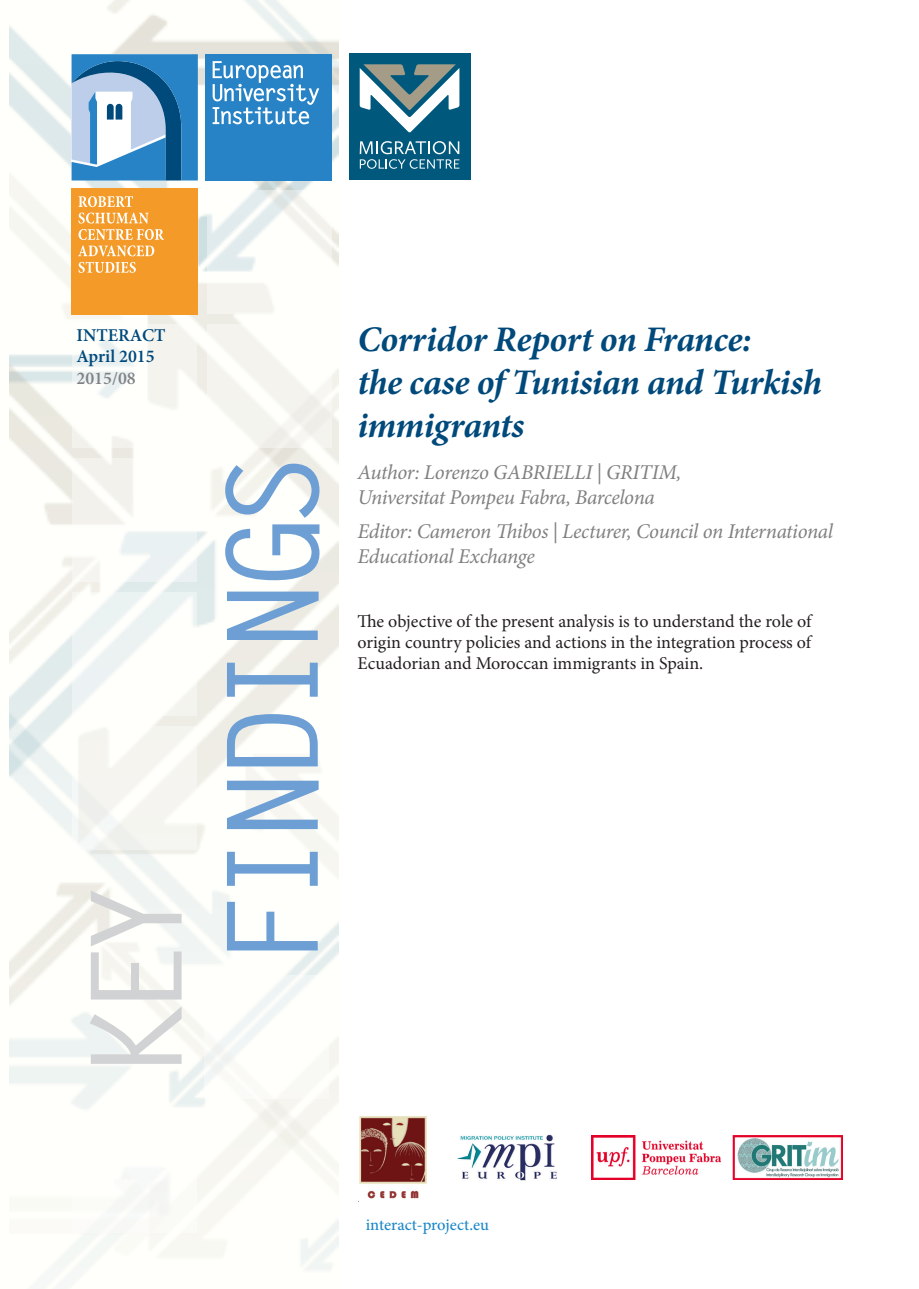
<style>
.page{position:relative;width:919px;height:1289px;background:#fff}
.page>*{position:absolute;margin:0;border:0;box-sizing:border-box;transform-origin:0 0}
.t1{font:700 126px "Letter Gothic Std";letter-spacing:-.1em;color:#6d9fd4}
.t2{font:700 126px "Letter Gothic Std";color:#d1d2d4}
.main_header{font:italic 700 36px/43.2px "Minion Pro";letter-spacing:-.015em;color:#00497b}
.Authors{font:italic 21px/25.2px "Minion Pro";letter-spacing:-.02em;color:#808080}
.Authors-2{font:18px/21px "Minion Pro";color:#231f20;text-align:justify}
.t3{font:600 18px/21.6px "Minion Pro";color:#00497b}
.t4{font:500 16.5px "Minion Pro";color:#1d89c8}
.s1{color:#808285}
</style>
<div class="page">
<div style="left:0;top:0;width:339px;height:1288px;background:#fffffb"></div>
<img style="left:10px;top:0;width:329px;height:1270px">
<svg style="left:72px;top:323px;width:124px;height:124px"></svg>
<div style="left:207px;top:323px;width:124px;height:124px;background:#f7f6f2"></div>
<div style="left:72px;top:457px;width:124px;height:124px;background:linear-gradient(to bottom,#fbfaf6,#f5f8f7)"></div>
<div style="left:72px;top:591px;width:124px;height:124px;background:linear-gradient(to bottom,#f2f7f6,#fdfdfa)"></div>
<div style="left:72px;top:725px;width:124px;height:124px;background:#f5f4f0"></div>
<div style="left:204px;top:974px;width:124px;height:124px;background:#fff"></div>
<div style="left:72px;top:1108px;width:124px;height:124px;background:#fff"></div>
<svg style="left:207px;top:189px;width:124px;height:124px"></svg>
<div style="left:349px;top:53px;width:121px;height:127px;background:#00597d"></div>
<svg style="left:359px;top:141px;width:100px;height:28px"></svg>
<svg style="left:359px;top:64px;width:100px;height:68px"></svg>
<div style="left:205px;top:54px;width:126px;height:126px;background:#2783c5"></div>
<svg style="left:212px;top:61px;width:107px;height:63px"></svg>
<svg style="left:72px;top:54px;width:126px;height:126px;background:#669eca"></svg>
<div style="left:72px;top:188px;width:126px;height:126px;background:#f49a28"></div>
<svg style="left:78px;top:262px;width:58px;height:11px"></svg>
<svg style="left:78px;top:229px;width:86px;height:27px"></svg>
<svg style="left:78px;top:196px;width:71px;height:27px"></svg>
<img style="left:458px;top:1134px;width:99px;height:47px">
<img style="left:359px;top:1116px;width:68px;height:83px">
<img style="left:591px;top:1135px;width:251px;height:44px">
<p class="t3" style="left:77px;top:324px;width:90px">INTERACT</p>
<p class="t3" style="left:77px;top:346px;width:80px">April 2015<br><span class="s1">2015/08</span></p>
<h1 class="t2" style="left:59px;top:1080px;width:203px;rotate:-90deg">KEY</h1>
<h1 class="t1" style="left:195px;top:969px;width:518px;rotate:-90deg">FINDINGS</h1>
<p class="main_header" style="left:357px;top:317px;width:395px">Corridor Report on France:</p>
<p class="main_header" style="left:357px;top:360px;width:466px">the case of Tunisian and Turkish immigrants</p>
<p class="Authors" style="left:357px;top:460px;width:325px">Author: Lorenzo GABRIELLI | GRITIM,</p>
<p class="Authors" style="left:357px;top:485px;width:299px">Universitat Pompeu Fabra, Barcelona</p>
<p class="Authors" style="left:357px;top:519px;width:477px">Editor: Cameron Thibos | Lecturer, Council on International<br>Educational Exchange</p>
<p class="Authors-2" style="left:357px;top:610px;width:455px">The objective of the present analysis is to understand the role of origin country policies and actions in the integration process of Ecuadorian and Moroccan immigrants in Spain.</p>
<p class="t4" style="left:366px;top:1213px;width:125px">interact-project.eu</p>
</div>
